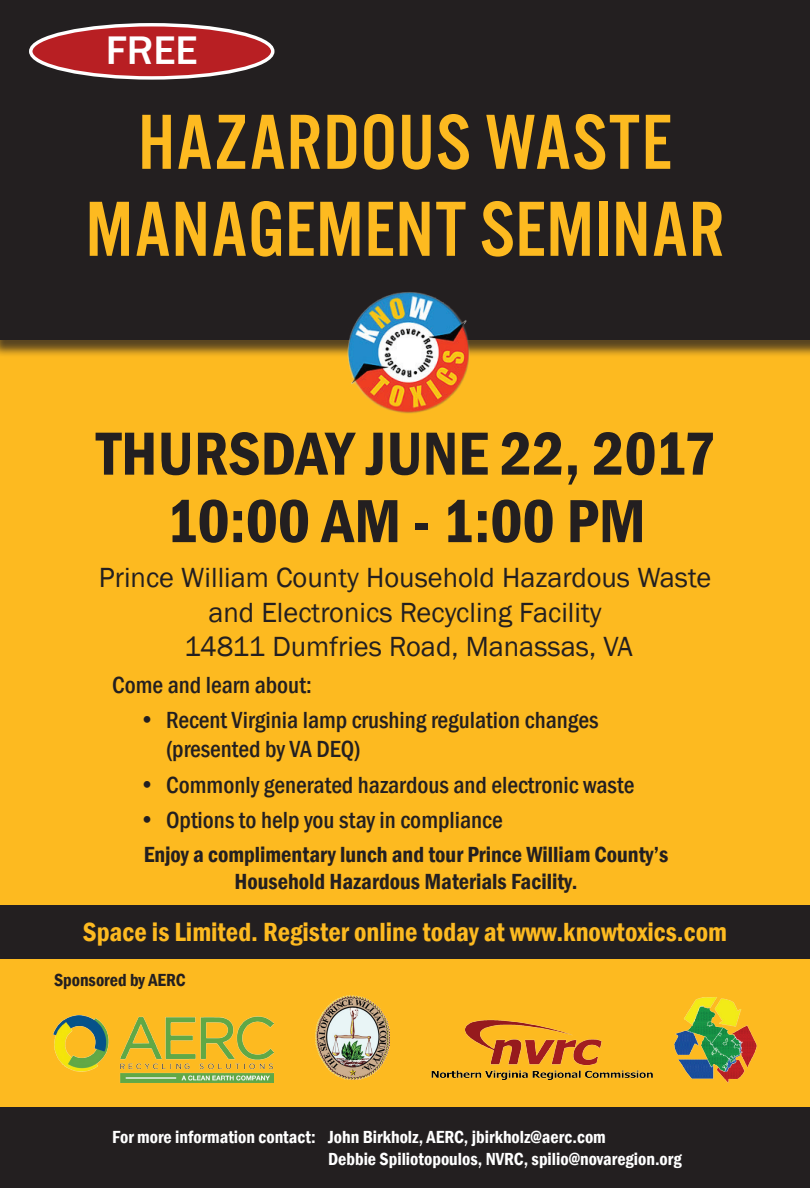
<style>
.page{position:relative;width:810px;height:1188px;background:#fdba20}
.page>*{position:absolute;margin:0;border:0;box-sizing:border-box;transform-origin:0 0}
.t1{font:81px/87px "Alternate Got No 3 D";letter-spacing:.01em;color:#fdba20;text-align:center}
.t2{font:600 condensed 63px/67.5px "Franklin Gothic";color:#231f20;text-align:center}
.t3{font:500 41.25px "Franklin Gothic";color:#fff}
.t4{font:28.5px/34.2px "Franklin Gothic";color:#231f20;text-align:center}
.t5{font:600 condensed 27px "Franklin Gothic";color:#fdba20}
.t6{font:500 condensed 24px/28.8px "Franklin Gothic";color:#231f20}
.t7{font:600 condensed 22.5px/27px "Franklin Gothic";color:#231f20;text-align:center}
.t8{font:600 condensed 18px/21.6px "Franklin Gothic";color:#fff}
.t9{font:600 condensed 18px "Franklin Gothic";color:#231f20}
</style>
<div class="page">
<div style="left:0;top:0;width:810px;height:358px;background:#231f20;opacity:.75"></div>
<div style="left:0;top:0;width:810px;height:339px;background:#231f20"></div>
<div style="left:0;top:1107px;width:810px;height:81px;background:#231f20"></div>
<div style="left:0;top:905px;width:810px;height:54px;background:#231f20"></div>
<img style="left:330px;top:292px;width:150px;height:122px">
<div style="left:31px;top:25px;width:242px;height:53px;background:#b81f23;border-radius:50%"></div>
<div style="left:29px;top:23px;width:245px;height:57px;border:3px solid #fff;border-radius:50%"></div>
<img style="left:316px;top:995px;width:73px;height:84px">
<img style="left:431px;top:1019px;width:222px;height:60px">
<img style="left:54px;top:1016px;width:219px;height:66px">
<img style="left:674px;top:997px;width:83px;height:86px">
<h3 class="t3" style="left:106px;top:24px;width:93px">FREE</h3>
<h1 class="t1" style="left:86px;top:101px;width:640px">HAZARDOUS WASTE<br>MANAGEMENT SEMINAR</h1>
<h2 class="t2" style="left:96px;top:419px;width:621px">THURSDAY JUNE 22, 2017<br>10:00 AM - 1:00 PM</h2>
<p class="t4" style="left:99px;top:561px;width:614px">Prince William County Household Hazardous Waste and Electronics Recycling Facility<br>14811 Dumfries Road, Manassas, VA</p>
<p class="t6" style="left:112px;top:670px;width:201px">Come and learn about:</p>
<p class="t6" style="left:166px;top:706px;width:434px;text-indent:-27px">• Recent Virginia lamp crushing regulation changes (presented by VA DEQ)</p>
<p class="t6" style="left:139px;top:770px;width:497px">• Commonly generated hazardous and electronic waste</p>
<p class="t6" style="left:139px;top:806px;width:365px">• Options to help you stay in compliance</p>
<p class="t7" style="left:144px;top:841px;width:526px">Enjoy a complimentary lunch and tour Prince William County’s<br>Household Hazardous Materials Facility.</p>
<p class="t5" style="left:83px;top:914px;width:646px">Space is Limited. Register online today at www.knowtoxics.com</p>
<p class="t9" style="left:54px;top:968px;width:133px">Sponsored by AERC</p>
<p class="t8" style="left:328px;top:1126px;width:355px;text-indent:-216px">For more information contact: John Birkholz, AERC, jbirkholz@aerc.com<br>Debbie Spiliotopoulos, NVRC, spilio@novaregion.org</p>
</div>
